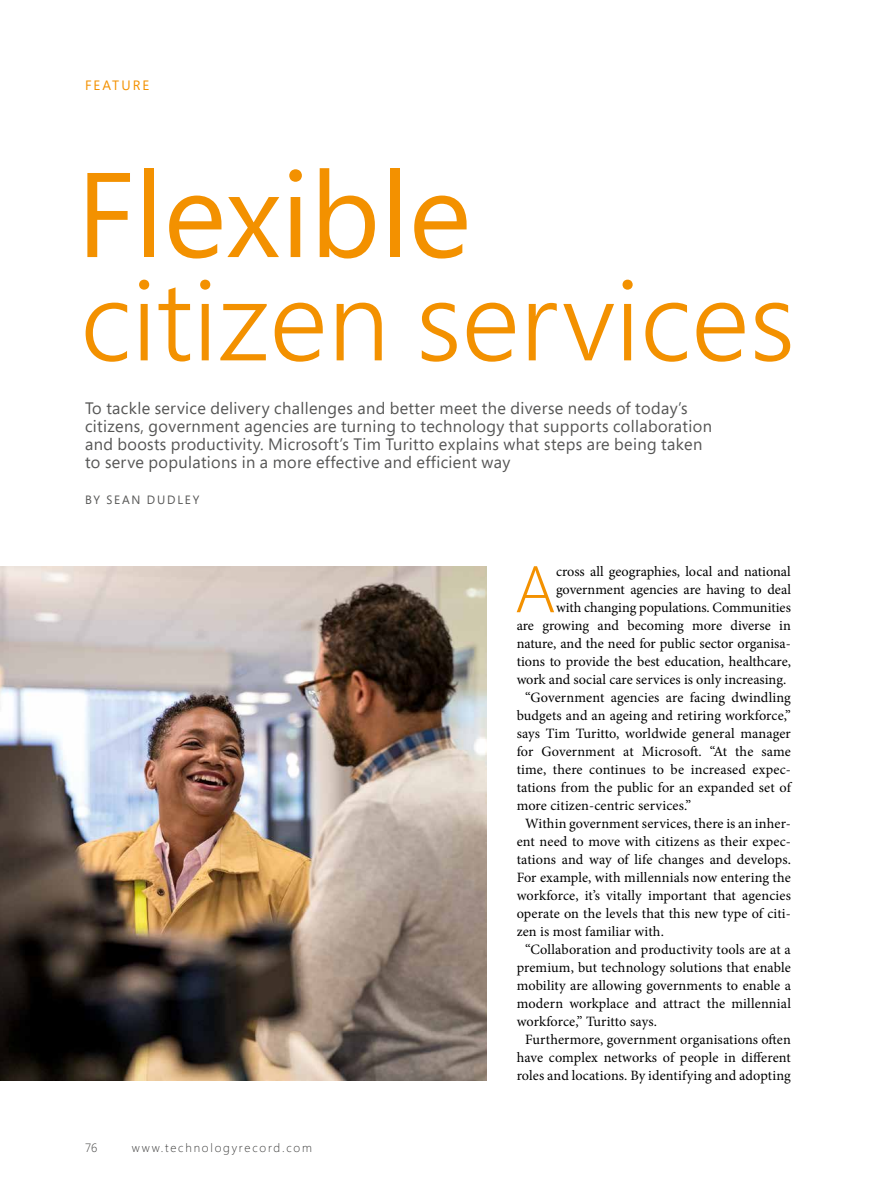
<style>
.page{position:relative;width:893px;height:1191px;background:#fff}
.page>*{position:absolute;margin:0;border:0;box-sizing:border-box;transform-origin:0 0}
.t1{font:120px "Segoe Pro";color:#f39100}
.t2{font:300 112.8px "Segoe Pro";color:#f39100}
.t3{font:300 65.7px "Segoe Pro";color:#f39100}
.t4{font:16.5px/18px "Segoe Pro";letter-spacing:.02em;color:#565655}
.t5{font:14.25px "Minion Pro";letter-spacing:.005em;color:#000}
.t6{font:13.5px "Segoe Pro";letter-spacing:.15em;color:#f39100}
.t7{font:300 12px "Segoe";letter-spacing:.15em;color:#3a3a39}
.t8{font:12px "Segoe Pro";letter-spacing:.15em;color:#565655}
</style>
<div class="page">
<img style="left:0;top:566px;width:487px;height:514px">
<p class="t6" style="left:85px;top:76px;width:66px">FEATURE</p>
<h1 class="t1" style="left:76px;top:132px;width:396px">Flexible</h1>
<h2 class="t2" style="left:80px;top:243px;width:716px">citizen services</h2>
<p class="t4" style="left:85px;top:399px;width:628px">To tackle service delivery challenges and better meet the diverse needs of today’s citizens, government agencies are turning to technology that supports collaboration and boosts productivity. Microsoft’s Tim Turitto explains what steps are being taken to serve populations in a more effective and efficient way</p>
<p class="t8" style="left:85px;top:492px;width:116px">BY SEAN DUDLEY</p>
<p class="t7" style="left:85px;top:1141px;width:14px">76</p>
<p class="t7" style="left:132px;top:1141px;width:182px">www.technologyrecord.com</p>
<h3 class="t3" style="left:515px;top:544px;width:43px">A</h3>
<p class="t5" style="left:556px;top:562px;width:236px">cross all geographies, local and national</p>
<p class="t5" style="left:556px;top:580px;width:236px">government agencies are having to deal</p>
<p class="t5" style="left:556px;top:598px;width:236px">with changing populations. Communities</p>
<p class="t5" style="left:517px;top:616px;width:276px">are growing and becoming more diverse in</p>
<p class="t5" style="left:517px;top:634px;width:276px">nature, and the need for public sector organisa-</p>
<p class="t5" style="left:517px;top:652px;width:276px">tions to provide the best education, healthcare,</p>
<p class="t5" style="left:517px;top:670px;width:271px">work and social care services is only increasing.</p>
<p class="t5" style="left:525px;top:688px;width:267px">“Government agencies are facing dwindling</p>
<p class="t5" style="left:517px;top:706px;width:276px">budgets and an ageing and retiring workforce,”</p>
<p class="t5" style="left:517px;top:724px;width:276px">says Tim Turitto, worldwide general manager</p>
<p class="t5" style="left:517px;top:742px;width:276px">for Government at Microsoft. “At the same</p>
<p class="t5" style="left:517px;top:760px;width:276px">time, there continues to be increased expec-</p>
<p class="t5" style="left:517px;top:778px;width:276px">tations from the public for an expanded set of</p>
<p class="t5" style="left:517px;top:796px;width:176px">more citizen-centric services.”</p>
<p class="t5" style="left:525px;top:814px;width:267px">Within government services, there is an inher-</p>
<p class="t5" style="left:517px;top:832px;width:276px">ent need to move with citizens as their expec-</p>
<p class="t5" style="left:517px;top:850px;width:276px">tations and way of life changes and develops.</p>
<p class="t5" style="left:517px;top:868px;width:276px">For example, with millennials now entering the</p>
<p class="t5" style="left:517px;top:886px;width:276px">workforce, it’s vitally important that agencies</p>
<p class="t5" style="left:517px;top:904px;width:276px">operate on the levels that this new type of citi-</p>
<p class="t5" style="left:517px;top:922px;width:149px">zen is most familiar with.</p>
<p class="t5" style="left:525px;top:940px;width:267px">“Collaboration and productivity tools are at a</p>
<p class="t5" style="left:517px;top:958px;width:276px">premium, but technology solutions that enable</p>
<p class="t5" style="left:517px;top:976px;width:276px">mobility are allowing governments to enable a</p>
<p class="t5" style="left:517px;top:994px;width:276px">modern workplace and attract the millennial</p>
<p class="t5" style="left:517px;top:1012px;width:142px">workforce,” Turitto says.</p>
<p class="t5" style="left:525px;top:1030px;width:267px">Furthermore, government organisations often</p>
<p class="t5" style="left:517px;top:1048px;width:276px">have complex networks of people in different</p>
<p class="t5" style="left:517px;top:1066px;width:276px">roles and locations. By identifying and adopting</p>
</div>
